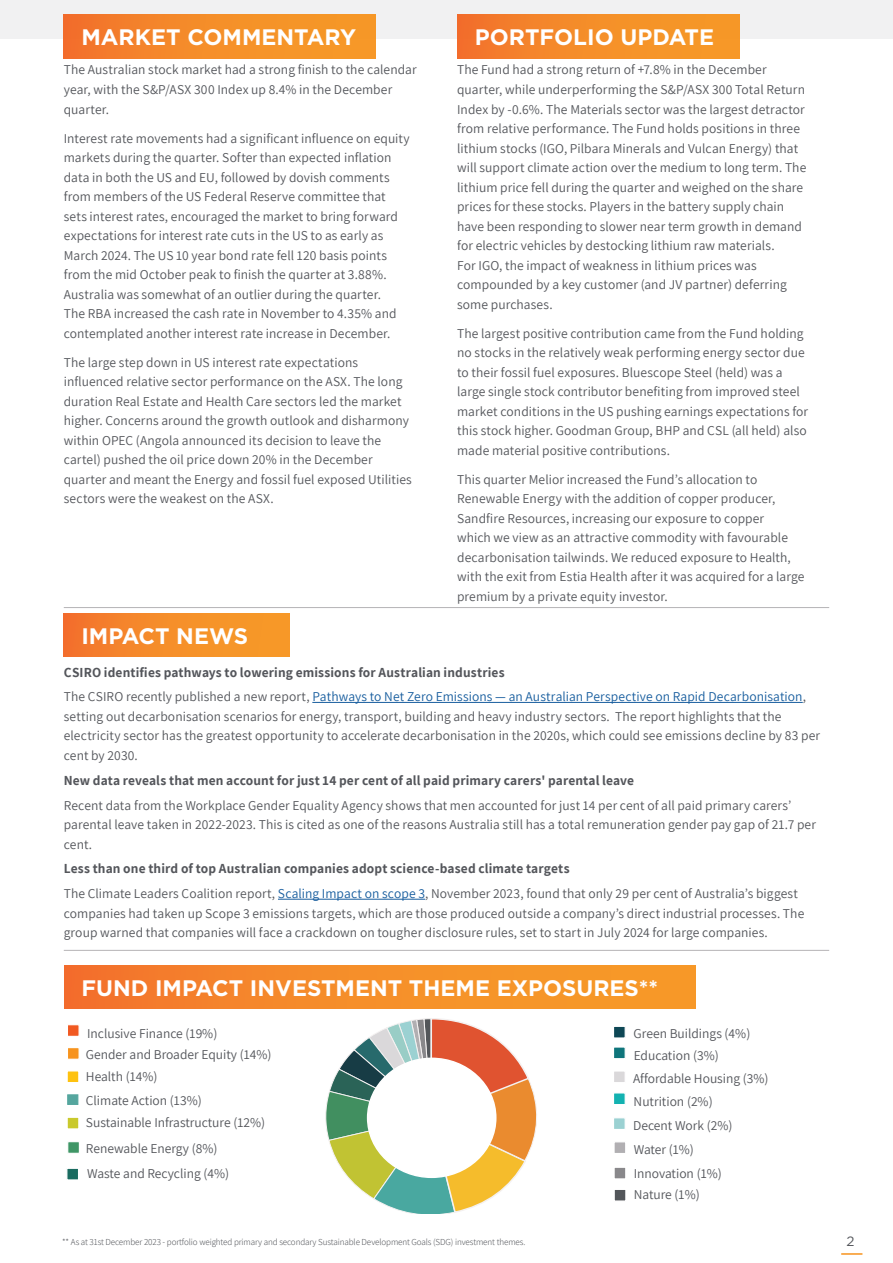
<style>
.page{position:relative;width:893px;height:1263px;background:#fff}
.page>*{position:absolute;margin:0;border:0;box-sizing:border-box;transform-origin:0 0}
.PAGE_TITLE{font:700 22.35px "Gotham";color:#fff}
.Body_2{font:13.5px/19.5px "Assistant";letter-spacing:.005em;color:#54565b}
.Chart_body{font:13.5px "Assistant";color:#54565b}
.Body_2-2{font:700 13.5px "Assistant";letter-spacing:.01em;color:#54565b}
.Page_number{font:13.5px "Gotham";color:#54565b}
.Footnote{font:300 9px "Assistant";letter-spacing:-.01em;color:#54565b}
.s1{color:#175d9e}
</style>
<div class="page">
<hr style="left:841px;top:1253px;width:21px;height:2px;background:#f7931d">
<div style="left:0;top:0;width:893px;height:38px;background:#f1f1f2"></div>
<div style="left:64px;top:15px;width:311px;height:43px;background:linear-gradient(to right,#f3772c,#f79f27)"></div>
<div style="left:457px;top:15px;width:283px;height:43px;background:linear-gradient(to right,#f3772c,#f79f27)"></div>
<hr style="left:312px;top:702px;width:491px;height:1px;background:#175d9e">
<hr style="left:278px;top:899px;width:147px;height:1px;background:#175d9e">
<div style="left:64px;top:613px;width:225px;height:44px;background:linear-gradient(to right,#f3772d,#f7a027)"></div>
<hr style="left:64px;top:607px;width:765px;height:1px;background:#b1afb2">
<div style="left:66px;top:1168px;width:13px;height:12px;background:#196b60;border:1px solid #fff"></div>
<div style="left:67px;top:1024px;width:13px;height:13px;background:#f15921;border:1px solid #fff"></div>
<div style="left:67px;top:1094px;width:11px;height:11px;background:#55a69e;border:1px solid #55a69e"></div>
<div style="left:67px;top:1047px;width:13px;height:13px;background:#f7931d;border:1px solid #fff"></div>
<div style="left:67px;top:1070px;width:12px;height:13px;background:#fec210;border:1px solid #fff"></div>
<div style="left:67px;top:1117px;width:12px;height:12px;background:#c9c92d;border:1px solid #fff"></div>
<div style="left:67px;top:1141px;width:13px;height:13px;background:#3f9666;border:1px solid #fff"></div>
<div style="left:613px;top:1026px;width:13px;height:12px;background:#0e4755;border:1px solid #fff"></div>
<div style="left:613px;top:1046px;width:13px;height:13px;background:#0f757b;border:1px solid #fff"></div>
<div style="left:613px;top:1092px;width:13px;height:13px;background:#13b2b1;border:1px solid #fff"></div>
<div style="left:613px;top:1117px;width:13px;height:13px;background:#9bd1d2;border:1px solid #fff"></div>
<div style="left:613px;top:1070px;width:13px;height:13px;background:#dad8da;border:1px solid #fff"></div>
<div style="left:613px;top:1141px;width:13px;height:13px;background:#b1afb2;border:1px solid #fff"></div>
<hr style="left:64px;top:950px;width:765px;height:1px;background:#b1afb2">
<div style="left:64px;top:965px;width:631px;height:43px;background:linear-gradient(to right,#f3772d,#f7a027)"></div>
<svg style="left:325px;top:1018px;width:212px;height:196px"></svg>
<div style="left:368px;top:1058px;width:128px;height:119px;background:#fff;border-radius:50%"></div>
<div style="left:614px;top:1167px;width:12px;height:12px;background:#89888b;border:1px solid #fff"></div>
<div style="left:614px;top:1189px;width:12px;height:12px;background:#53565a;border:1px solid #fff"></div>
<p class="PAGE_TITLE" style="left:81px;top:23px;width:276px">MARKET COMMENTARY</p>
<p class="PAGE_TITLE" style="left:475px;top:23px;width:241px">PORTFOLIO UPDATE</p>
<p class="Body_2" style="left:64px;top:60px;width:354px">The Australian stock market had a strong finish to the calendar year, with the S&amp;P/ASX 300 Index up 8.4% in the December quarter.</p>
<p class="Body_2" style="left:64px;top:128px;width:348px">Interest rate movements had a significant influence on equity markets during the quarter. Softer than expected inflation data in both the US and EU, followed by dovish comments from members of the US Federal Reserve committee that sets interest rates, encouraged the market to bring forward expectations for interest rate cuts in the US to as early as March 2024. The US 10 year bond rate fell 120 basis points from the mid October peak to finish the quarter at 3.88%.<br>Australia was somewhat of an outlier during the quarter.<br>The RBA increased the cash rate in November to 4.35% and contemplated another interest rate increase in December.</p>
<p class="Body_2" style="left:64px;top:352px;width:350px">The large step down in US interest rate expectations influenced relative sector performance on the ASX. The long duration Real Estate and Health Care sectors led the market higher. Concerns around the growth outlook and disharmony within OPEC (Angola announced its decision to leave the cartel) pushed the oil price down 20% in the December quarter and meant the Energy and fossil fuel exposed Utilities sectors were the weakest on the ASX.</p>
<p class="Body_2" style="left:457px;top:60px;width:351px">The Fund had a strong return of +7.8% in the December quarter, while underperforming the S&amp;P/ASX 300 Total Return Index by -0.6%. The Materials sector was the largest detractor from relative performance. The Fund holds positions in three lithium stocks (IGO, Pilbara Minerals and Vulcan Energy) that will support climate action over the medium to long term. The lithium price fell during the quarter and weighed on the share prices for these stocks. Players in the battery supply chain have been responding to slower near term growth in demand for electric vehicles by destocking lithium raw materials.<br>For IGO, the impact of weakness in lithium prices was compounded by a key customer (and JV partner) deferring some purchases.</p>
<p class="Body_2" style="left:457px;top:323px;width:353px">The largest positive contribution came from the Fund holding no stocks in the relatively weak performing energy sector due to their fossil fuel exposures. Bluescope Steel (held) was a large single stock contributor benefiting from improved steel market conditions in the US pushing earnings expectations for this stock higher. Goodman Group, BHP and CSL (all held) also made material positive contributions.</p>
<p class="Body_2" style="left:457px;top:469px;width:349px">This quarter Melior increased the Fund’s allocation to Renewable Energy with the addition of copper producer, Sandfire Resources, increasing our exposure to copper<br>which we view as an attractive commodity with favourable decarbonisation tailwinds. We reduced exposure to Health, with the exit from Estia Health after it was acquired for a large premium by a private equity investor.</p>
<p class="PAGE_TITLE" style="left:81px;top:621px;width:168px">IMPACT NEWS</p>
<p class="Body_2-2" style="left:64px;top:663px;width:442px">CSIRO identifies pathways to lowering emissions for Australian industries</p>
<p class="Body_2" style="left:64px;top:686px;width:758px">The CSIRO recently published a new report, <span class="s1">Pathways to Net Zero Emissions — an Australian Perspective on Rapid Decarbonisation</span>, setting out decarbonisation scenarios for energy, transport, building and heavy industry sectors. The report highlights that the electricity sector has the greatest opportunity to accelerate decarbonisation in the 2020s, which could see emissions decline by 83 per cent by 2030.</p>
<p class="Body_2-2" style="left:64px;top:771px;width:572px">New data reveals that men account for just 14 per cent of all paid primary carers' parental leave</p>
<p class="Body_2" style="left:64px;top:795px;width:754px">Recent data from the Workplace Gender Equality Agency shows that men accounted for just 14 per cent of all paid primary carers’ parental leave taken in 2022-2023. This is cited as one of the reasons Australia still has a total remuneration gender pay gap of 21.7 per cent.</p>
<p class="Body_2-2" style="left:64px;top:859px;width:507px">Less than one third of top Australian companies adopt science-based climate targets</p>
<p class="Body_2" style="left:64px;top:883px;width:742px">The Climate Leaders Coalition report, <span class="s1">Scaling Impact on scope 3</span>, November 2023, found that only 29 per cent of Australia’s biggest companies had taken up Scope 3 emissions targets, which are those produced outside a company’s direct industrial processes. The group warned that companies will face a crackdown on tougher disclosure rules, set to start in July 2024 for large companies.</p>
<p class="PAGE_TITLE" style="left:81px;top:973px;width:578px">FUND IMPACT INVESTMENT THEME EXPOSURES**</p>
<p class="Chart_body" style="left:87px;top:1024px;width:132px">Inclusive Finance (19%)</p>
<p class="Chart_body" style="left:634px;top:1024px;width:118px">Green Buildings (4%)</p>
<p class="Chart_body" style="left:86px;top:1045px;width:187px">Gender and Broader Equity (14%)</p>
<p class="Chart_body" style="left:634px;top:1046px;width:87px">Education (3%)</p>
<p class="Chart_body" style="left:86px;top:1067px;width:73px">Health (14%)</p>
<p class="Chart_body" style="left:86px;top:1113px;width:181px">Sustainable Infrastructure (12%)</p>
<p class="Chart_body" style="left:86px;top:1091px;width:117px">Climate Action (13%)</p>
<p class="Chart_body" style="left:633px;top:1069px;width:137px">Affordable Housing (3%)</p>
<p class="Chart_body" style="left:634px;top:1092px;width:81px">Nutrition (2%)</p>
<p class="Chart_body" style="left:633px;top:1116px;width:101px">Decent Work (2%)</p>
<p class="Chart_body" style="left:86px;top:1139px;width:133px">Renewable Energy (8%)</p>
<p class="Chart_body" style="left:634px;top:1140px;width:62px">Water (1%)</p>
<p class="Chart_body" style="left:87px;top:1164px;width:144px">Waste and Recycling (4%)</p>
<p class="Chart_body" style="left:634px;top:1164px;width:90px">Innovation (1%)</p>
<p class="Chart_body" style="left:634px;top:1185px;width:67px">Nature (1%)</p>
<p class="Footnote" style="left:62px;top:1236px;width:465px">** As at 31st December 2023 - portfolio weighted primary and secondary Sustainable Development Goals (SDG) investment themes.</p>
<p class="Page_number" style="left:846px;top:1233px;width:10px">2</p>
</div>
